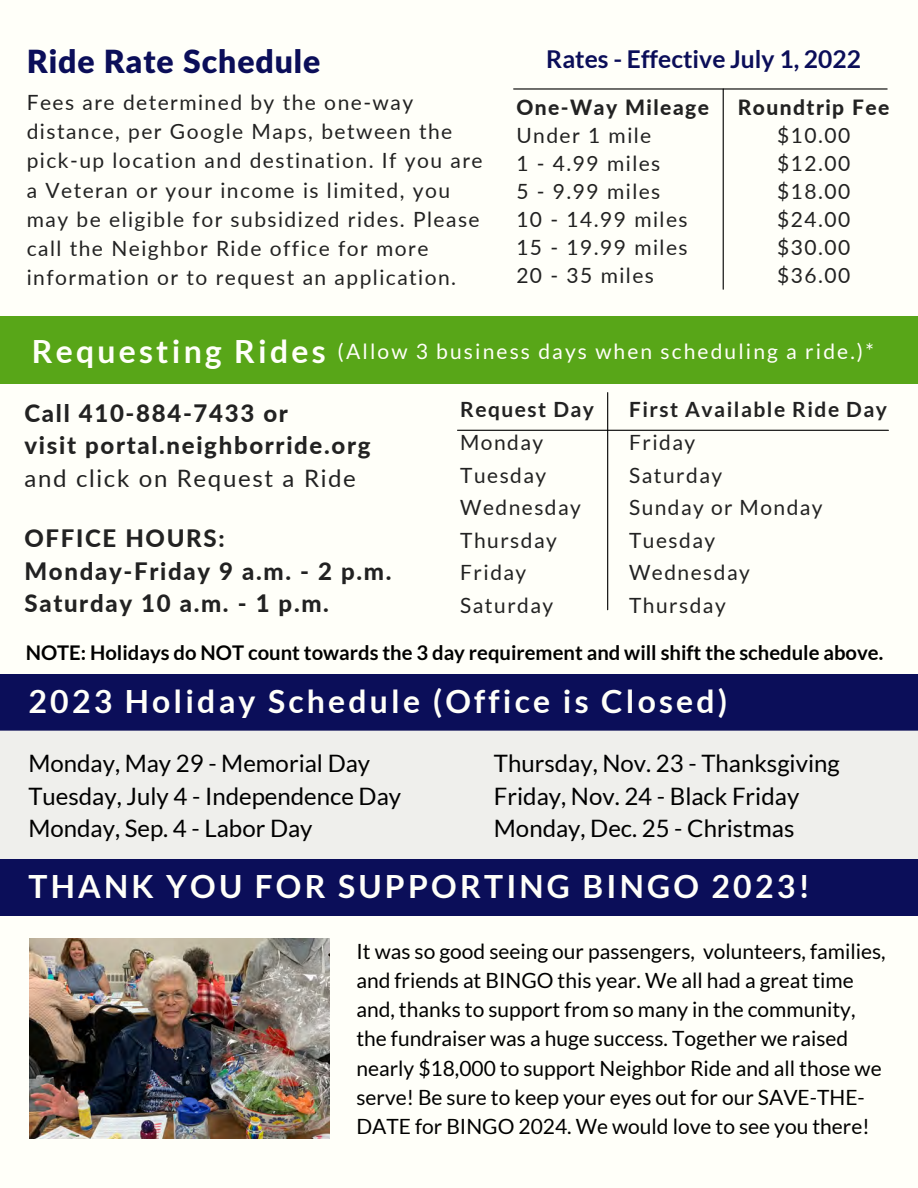
<style>
.page{position:relative;width:918px;height:1188px;background:#fffff9}
.page>*{position:absolute;margin:0;border:0;box-sizing:border-box;transform-origin:0 0}
.t1{font:700 31.95px "Lato";letter-spacing:.1em;color:#fffff9}
.t2{font:900 31.95px "Lato Latin";letter-spacing:.03em;color:#0b0e59}
.t3{font:700 24.6px "Lato";color:#0b0e59}
.t4{font:24px "Lato";color:#000}
.t5{font:800 24px "Lato";letter-spacing:.07em;color:#222}
.t6{font:24px "Lato";letter-spacing:.07em;color:#222}
.t7{font:21px/29.2px "Lato";letter-spacing:.07em;color:#222}
.t8{font:21px/29.2px "Lato";color:#000}
.t9{font:21px "Lato";letter-spacing:.1em;color:#fffff9}
.t10{font:700 21px "Lato";letter-spacing:.07em;color:#222}
.t11{font:800 21px "Lato";letter-spacing:.07em;color:#222}
.t12{font:700 20.25px "Lato";color:#000}
</style>
<div class="page">
<div style="left:0;top:674px;width:918px;height:56px;background:#0b0e59"></div>
<div style="left:0;top:316px;width:918px;height:68px;background:#58a618"></div>
<hr style="left:607px;top:393px;width:1px;height:217px;background:#000">
<hr style="left:458px;top:430px;width:430px;height:1px;background:#000">
<hr style="left:514px;top:88px;width:373px;height:2px;background:#000">
<hr style="left:723px;top:89px;width:1px;height:200px;background:#000">
<div style="left:0;top:730px;width:918px;height:157px;background:#efefec"></div>
<div style="left:0;top:859px;width:918px;height:57px;background:#0b0e59"></div>
<img style="left:29px;top:938px;width:300px;height:200px">
<p class="t2" style="left:27px;top:47px;width:295px">Ride Rate Schedule</p>
<p class="t7" style="left:27px;top:87px;width:457px">Fees are determined by the one-way distance, per Google Maps, between the pick-up location and destination. If you are a Veteran or your income is limited, you may be eligible for subsidized rides. Please call the Neighbor Ride office for more information or to request an application.</p>
<p class="t11" style="left:516px;top:94px;width:194px">One-Way Mileage</p>
<p class="t3" style="left:546px;top:43px;width:316px">Rates - Effective July 1, 2022</p>
<p class="t11" style="left:738px;top:94px;width:153px">Roundtrip Fee</p>
<p class="t7" style="left:777px;top:120px;width:75px">$10.00</p>
<p class="t7" style="left:777px;top:148px;width:75px">$12.00</p>
<p class="t7" style="left:777px;top:176px;width:75px">$18.00</p>
<p class="t7" style="left:777px;top:204px;width:75px">$24.00</p>
<p class="t7" style="left:777px;top:232px;width:75px">$30.00</p>
<p class="t7" style="left:777px;top:261px;width:75px">$36.00</p>
<p class="t7" style="left:516px;top:120px;width:137px">Under 1 mile</p>
<p class="t7" style="left:516px;top:148px;width:146px">1 - 4.99 miles</p>
<p class="t7" style="left:516px;top:176px;width:146px">5 - 9.99 miles</p>
<p class="t7" style="left:516px;top:204px;width:173px">10 - 14.99 miles</p>
<p class="t7" style="left:516px;top:232px;width:173px">15 - 19.99 miles</p>
<p class="t7" style="left:516px;top:261px;width:139px">20 - 35 miles</p>
<p class="t1" style="left:32px;top:331px;width:295px">Requesting Rides</p>
<p class="t9" style="left:338px;top:338px;width:538px">(Allow 3 business days when scheduling a ride.)*</p>
<p class="t5" style="left:24px;top:398px;width:265px">Call 410-884-7433 or</p>
<p class="t5" style="left:24px;top:431px;width:348px">visit portal.neighborride.org</p>
<p class="t6" style="left:24px;top:463px;width:333px">and click on Request a Ride</p>
<p class="t5" style="left:24px;top:524px;width:202px">OFFICE HOURS:</p>
<p class="t5" style="left:24px;top:556px;width:368px">Monday-Friday 9 a.m. - 2 p.m.</p>
<p class="t5" style="left:24px;top:589px;width:306px">Saturday 10 a.m. - 1 p.m.</p>
<p class="t10" style="left:460px;top:397px;width:135px">Request Day</p>
<p class="t7" style="left:460px;top:427px;width:85px">Monday</p>
<p class="t7" style="left:460px;top:460px;width:88px">Tuesday</p>
<p class="t7" style="left:460px;top:492px;width:122px">Wednesday</p>
<p class="t7" style="left:460px;top:525px;width:98px">Thursday</p>
<p class="t7" style="left:460px;top:558px;width:68px">Friday</p>
<p class="t7" style="left:460px;top:590px;width:95px">Saturday</p>
<p class="t10" style="left:629px;top:397px;width:259px">First Available Ride Day</p>
<p class="t7" style="left:629px;top:427px;width:68px">Friday</p>
<p class="t7" style="left:629px;top:460px;width:95px">Saturday</p>
<p class="t7" style="left:629px;top:492px;width:195px">Sunday or Monday</p>
<p class="t7" style="left:629px;top:525px;width:88px">Tuesday</p>
<p class="t7" style="left:629px;top:558px;width:122px">Wednesday</p>
<p class="t7" style="left:629px;top:590px;width:98px">Thursday</p>
<p class="t12" style="left:26px;top:640px;width:859px">NOTE: Holidays do NOT count towards the 3 day requirement and will shift the schedule above.</p>
<p class="t1" style="left:29px;top:681px;width:700px">2023 Holiday Schedule (Office is Closed)</p>
<p class="t4" style="left:28px;top:748px;width:343px">Monday, May 29 - Memorial Day</p>
<p class="t4" style="left:28px;top:781px;width:374px">Tuesday, July 4 - Independence Day</p>
<p class="t4" style="left:28px;top:813px;width:286px">Monday, Sep. 4 - Labor Day</p>
<p class="t4" style="left:494px;top:748px;width:347px">Thursday, Nov. 23 - Thanksgiving</p>
<p class="t4" style="left:494px;top:781px;width:307px">Friday, Nov. 24 - Black Friday</p>
<p class="t4" style="left:494px;top:813px;width:302px">Monday, Dec. 25 - Christmas</p>
<p class="t1" style="left:29px;top:867px;width:783px">THANK YOU FOR SUPPORTING BINGO 2023!</p>
<p class="t8" style="left:356px;top:936px;width:531px">It was so good seeing our passengers, volunteers, families, and friends at BINGO this year. We all had a great time and, thanks to support from so many in the community, the fundraiser was a huge success. Together we raised nearly $18,000 to support Neighbor Ride and all those we serve! Be sure to keep your eyes out for our SAVE-THE-DATE for BINGO 2024. We would love to see you there!</p>
</div>
